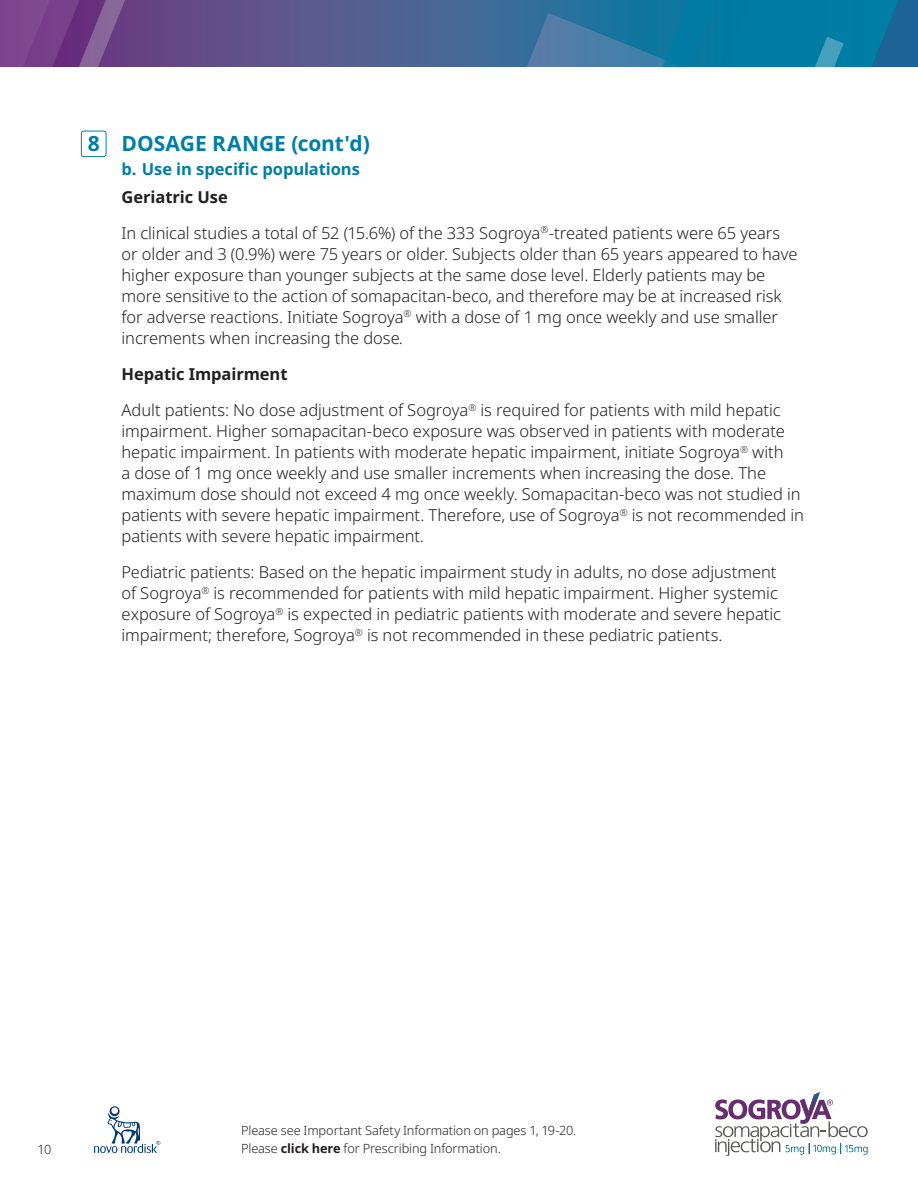
<style>
.page{position:relative;width:918px;height:1188px;background:#fff}
.page>*{position:absolute;margin:0;border:0;box-sizing:border-box;transform-origin:0 0}
.Head_head_1{font:700 21px "Noto Sans";color:#007ea6}
.Body_text_INDENT{font:300 16.5px/21px "Noto Sans";letter-spacing:-.005em;color:#231f20}
.Body_text_INDENT-2{font:700 16.5px "Noto Sans";letter-spacing:-.005em;color:#231f20}
.Body_text_INDENT-3{font:700 16.5px "Noto Sans";letter-spacing:-.005em;color:#007ea6}
.t1{font:300 12.75px "Noto Sans";letter-spacing:-.005em;color:#231f20}
.s1{font-style:italic}
.s2{font-weight:700}
</style>
<div class="page">
<div style="left:0;top:0;width:918px;height:67px;background:#634c88"></div>
<svg style="left:0;top:0;width:135px;height:67px;background:#754289"></svg>
<svg style="left:272px;top:0;width:646px;height:67px;background:#2c709c"></svg>
<svg style="left:94px;top:1106px;width:66px;height:47px"></svg>
<svg style="left:715px;top:1092px;width:153px;height:63px"></svg>
<div style="left:81px;top:131px;width:25px;height:26px;border:1px solid #007ea6;border-radius:3px"></div>
<p class="Head_head_1" style="left:88px;top:131px;width:284px">8 DOSAGE RANGE (cont'd)</p>
<p class="Body_text_INDENT-3" style="left:122px;top:160px;width:240px">b. Use in specific populations</p>
<p class="Body_text_INDENT-2" style="left:122px;top:187px;width:108px">Geriatric Use</p>
<p class="Body_text_INDENT" style="left:122px;top:223px;width:677px">In clinical studies a total of 52 (15.6%) of the 333 Sogroya<sup>®</sup>-treated patients were 65 years or older and 3 (0.9%) were 75 years or older. Subjects older than 65 years appeared to have higher exposure than younger subjects at the same dose level. Elderly patients may be more sensitive to the action of somapacitan-beco, and therefore may be at increased risk for adverse reactions. Initiate Sogroya<sup>®</sup> with a dose of 1 mg once weekly and use smaller increments when increasing the dose<span class="s1">.</span></p>
<p class="Body_text_INDENT-2" style="left:122px;top:365px;width:167px">Hepatic Impairment</p>
<p class="Body_text_INDENT" style="left:122px;top:400px;width:684px">Adult patients: No dose adjustment of Sogroya<sup>®</sup> is required for patients with mild hepatic impairment. Higher somapacitan-beco exposure was observed in patients with moderate hepatic impairment. In patients with moderate hepatic impairment, initiate Sogroya<sup>®</sup> with<br>a dose of 1 mg once weekly and use smaller increments when increasing the dose. The maximum dose should not exceed 4 mg once weekly. Somapacitan-beco was not studied in patients with severe hepatic impairment. Therefore, use of Sogroya<sup>®</sup> is not recommended in patients with severe hepatic impairment<span class="s1">.</span></p>
<p class="Body_text_INDENT" style="left:122px;top:562px;width:661px">Pediatric patients: Based on the hepatic impairment study in adults, no dose adjustment of Sogroya<sup>®</sup> is recommended for patients with mild hepatic impairment. Higher systemic exposure of Sogroya<sup>®</sup> is expected in pediatric patients with moderate and severe hepatic impairment; therefore, Sogroya<sup>®</sup> is not recommended in these pediatric patients.</p>
<p class="t1" style="left:241px;top:1122px;width:337px">Please see Important Safety Information on pages 1, 19-20.</p>
<p class="t1" style="left:38px;top:1140px;width:15px">10</p>
<p class="t1" style="left:241px;top:1140px;width:261px">Please <span class="s2">click here</span> for Prescribing Information.</p>
</div>
